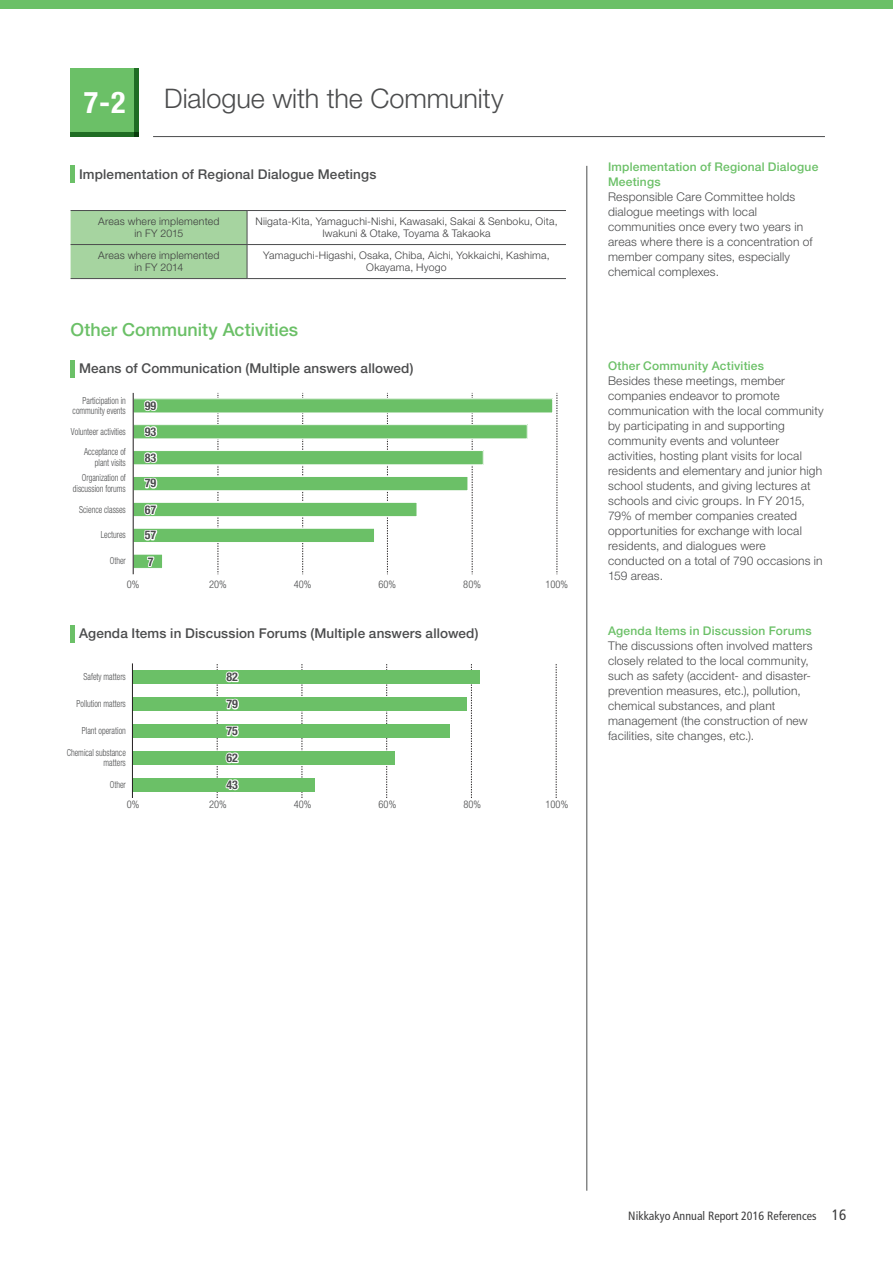
<style>
.page{position:relative;width:893px;height:1263px;background:#fff}
.page>*{position:absolute;margin:0;border:0;box-sizing:border-box;transform-origin:0 0}
.t1{font:700 condensed 30px "Helvetica Neue LT Std";color:#fff}
.t2{font:300 27px "Helvetica Neue LT Std";letter-spacing:-.005em;color:#4b4c4d}
.t3{font:500 18px "Helvetica Neue LT Std";color:#6bc067}
.t4{font:condensed 15px "Frutiger LT Std";color:#3e3e3f}
.t5{font:500 13.5px "Helvetica Neue LT Std";letter-spacing:.01em;color:#4b4c4d}
.t6{font:300 12px/15px "Helvetica Neue LT Std";letter-spacing:.015em;color:#4b4c4d}
.t7{font:500 12px/15px "Helvetica Neue LT Std";letter-spacing:.015em;color:#6bc067}
.t8{font:condensed 12px "Frutiger LT Std";color:#3e3e3f}
.t9{font:700 condensed 12px/25.5px "Helvetica Neue LT Std";color:#4b4c4d}
.t10{font:300 10.5px/12px "Helvetica Neue LT Std";letter-spacing:.02em;color:#3e3e3f;text-align:center}
.t11{font:300 condensed 10.5px "Helvetica Neue LT Std";color:#4b4c4d}
.t12{font:300 condensed 9.75px/10.5px "Helvetica Neue LT Std";color:#4b4c4d;text-align:right;scale:.85 1}
</style>
<div class="page">
<svg style="left:217px;top:664px;width:1px;height:134px"></svg>
<svg style="left:302px;top:664px;width:1px;height:134px"></svg>
<svg style="left:386px;top:664px;width:1px;height:134px"></svg>
<svg style="left:471px;top:664px;width:1px;height:134px"></svg>
<svg style="left:556px;top:664px;width:1px;height:134px"></svg>
<svg style="left:218px;top:393px;width:1px;height:182px"></svg>
<svg style="left:302px;top:393px;width:1px;height:182px"></svg>
<svg style="left:387px;top:393px;width:1px;height:182px"></svg>
<svg style="left:472px;top:393px;width:1px;height:182px"></svg>
<svg style="left:557px;top:393px;width:1px;height:182px"></svg>
<div style="left:133px;top:399px;width:420px;height:14px;background:#6bc067"></div>
<div style="left:133px;top:398px;width:420px;height:15px;border:1px solid #fff"></div>
<div style="left:133px;top:425px;width:394px;height:14px;background:#6bc067"></div>
<div style="left:133px;top:424px;width:394px;height:15px;border:1px solid #fff"></div>
<div style="left:133px;top:450px;width:350px;height:15px;background:#6bc067"></div>
<div style="left:133px;top:450px;width:350px;height:15px;border:1px solid #fff"></div>
<div style="left:133px;top:476px;width:335px;height:15px;background:#6bc067"></div>
<div style="left:133px;top:476px;width:335px;height:15px;border:1px solid #fff"></div>
<div style="left:133px;top:502px;width:284px;height:15px;background:#6bc067"></div>
<div style="left:133px;top:502px;width:284px;height:15px;border:1px solid #fff"></div>
<div style="left:133px;top:528px;width:241px;height:14px;background:#6bc067"></div>
<div style="left:133px;top:528px;width:242px;height:15px;border:1px solid #fff"></div>
<div style="left:133px;top:554px;width:30px;height:14px;background:#6bc067"></div>
<div style="left:133px;top:554px;width:30px;height:15px;border:1px solid #fff"></div>
<div style="left:132px;top:777px;width:183px;height:14px;background:#6bc067"></div>
<div style="left:132px;top:751px;width:263px;height:14px;background:#6bc067"></div>
<div style="left:132px;top:724px;width:318px;height:14px;background:#6bc067"></div>
<div style="left:132px;top:697px;width:335px;height:14px;background:#6bc067"></div>
<div style="left:132px;top:670px;width:348px;height:14px;background:#6bc067"></div>
<hr style="left:132px;top:663px;width:1px;height:135px;background:#231f20">
<hr style="left:133px;top:393px;width:1px;height:181px;background:#231f20">
<svg style="left:143px;top:451px;width:15px;height:13px"></svg>
<svg style="left:143px;top:425px;width:15px;height:13px"></svg>
<svg style="left:143px;top:399px;width:15px;height:13px"></svg>
<svg style="left:143px;top:477px;width:15px;height:13px"></svg>
<svg style="left:143px;top:503px;width:16px;height:13px"></svg>
<svg style="left:143px;top:529px;width:16px;height:13px"></svg>
<svg style="left:146px;top:555px;width:10px;height:13px"></svg>
<svg style="left:225px;top:671px;width:14px;height:12px"></svg>
<svg style="left:225px;top:698px;width:14px;height:12px"></svg>
<svg style="left:225px;top:725px;width:14px;height:12px"></svg>
<svg style="left:225px;top:752px;width:14px;height:12px"></svg>
<svg style="left:225px;top:777px;width:15px;height:14px"></svg>
<hr style="left:587px;top:166px;width:1px;height:1025px;background:#4b4c4d">
<div style="left:0;top:0;width:893px;height:9px;background:#6bc067"></div>
<hr style="left:153px;top:136px;width:672px;height:1px;background:#4b4c4d">
<div style="left:71px;top:69px;width:68px;height:68px;background:#6bc067"></div>
<hr style="left:71px;top:133px;width:68px;height:4px;background:#1f6d24">
<svg style="left:134px;top:69px;width:5px;height:68px"></svg>
<div style="left:71px;top:211px;width:176px;height:67px;background:#a6d4a0"></div>
<hr style="left:247px;top:211px;width:1px;height:33px;background:#4b4c4d">
<hr style="left:247px;top:245px;width:1px;height:33px;background:#4b4c4d">
<hr style="left:71px;top:278px;width:176px;height:1px;background:#4b4c4d">
<hr style="left:247px;top:278px;width:319px;height:1px;background:#4b4c4d">
<hr style="left:71px;top:210px;width:176px;height:1px;background:#4b4c4d">
<hr style="left:247px;top:210px;width:319px;height:1px;background:#4b4c4d">
<hr style="left:71px;top:244px;width:176px;height:1px;background:#4b4c4d">
<hr style="left:247px;top:244px;width:319px;height:1px;background:#4b4c4d">
<hr style="left:71px;top:166px;width:4px;height:17px;background:#6bc067">
<hr style="left:71px;top:360px;width:4px;height:17px;background:#6bc067">
<hr style="left:71px;top:625px;width:4px;height:17px;background:#6bc067">
<h1 class="t1" style="left:84px;top:84px;width:43px">7-2</h1>
<h2 class="t2" style="left:164px;top:82px;width:341px">Dialogue with the Community</h2>
<p class="t5" style="left:79px;top:166px;width:299px">Implementation of Regional Dialogue Meetings</p>
<p class="t10" style="left:98px;top:215px;width:123px">Areas where implemented in FY 2015</p>
<p class="t10" style="left:255px;top:215px;width:304px">Niigata-Kita, Yamaguchi-Nishi, Kawasaki, Sakai &amp; Senboku, Oita,<br>Iwakuni &amp; Otake, Toyama &amp; Takaoka</p>
<p class="t10" style="left:98px;top:249px;width:123px">Areas where implemented in FY 2014</p>
<p class="t10" style="left:263px;top:249px;width:288px">Yamaguchi-Higashi, Osaka, Chiba, Aichi, Yokkaichi, Kashima,<br>Okayama, Hyogo</p>
<h3 class="t3" style="left:71px;top:319px;width:229px">Other Community Activities</h3>
<p class="t5" style="left:79px;top:360px;width:336px">Means of Communication (Multiple answers allowed(</p>
<p class="t12" style="left:73px;top:395px;width:64px">Participation in community events</p>
<p class="t12" style="left:71px;top:421px;width:66px;line-height:20.7px">Volunteer activities<br>Acceptance of</p>
<p class="t12" style="left:82px;top:455px;width:53px;line-height:15.5px">plant visits<br>Organization of</p>
<p class="t12" style="left:73px;top:478px;width:64px;line-height:20.7px">discussion forums<br>Science classes</p>
<p class="t12" style="left:101px;top:530px;width:31px">Lectures</p>
<p class="t12" style="left:110px;top:556px;width:20px">Other</p>
<p class="t9" style="left:145px;top:393px;width:13px">99</p>
<p class="t9" style="left:145px;top:419px;width:13px">93</p>
<p class="t9" style="left:145px;top:445px;width:13px">83</p>
<p class="t9" style="left:145px;top:470px;width:13px">79</p>
<p class="t9" style="left:145px;top:497px;width:13px">67<br>57</p>
<p class="t9" style="left:148px;top:549px;width:7px">7</p>
<p class="t11" style="left:127px;top:578px;width:14px">0%</p>
<p class="t11" style="left:209px;top:578px;width:19px">20%</p>
<p class="t11" style="left:294px;top:578px;width:19px">40%</p>
<p class="t11" style="left:379px;top:578px;width:19px">60%</p>
<p class="t11" style="left:463px;top:578px;width:19px">80%</p>
<p class="t5" style="left:79px;top:626px;width:401px">Agenda Items in Discussion Forums (Multiple answers allowed(</p>
<p class="t12" style="left:84px;top:671px;width:51px">Safety matters</p>
<p class="t12" style="left:77px;top:698px;width:59px">Pollution matters</p>
<p class="t12" style="left:82px;top:725px;width:53px">Plant operation</p>
<p class="t12" style="left:67px;top:747px;width:71px">Chemical substance matters</p>
<p class="t12" style="left:110px;top:779px;width:20px">Other</p>
<p class="t11" style="left:127px;top:798px;width:14px">0%</p>
<p class="t9" style="left:226px;top:664px;width:13px">82</p>
<p class="t9" style="left:226px;top:691px;width:13px">79</p>
<p class="t9" style="left:226px;top:718px;width:13px">75</p>
<p class="t9" style="left:226px;top:745px;width:13px">62</p>
<p class="t9" style="left:226px;top:772px;width:13px">43</p>
<p class="t11" style="left:209px;top:798px;width:19px">20%</p>
<p class="t11" style="left:294px;top:798px;width:19px">40%</p>
<p class="t11" style="left:379px;top:798px;width:19px">60%</p>
<p class="t11" style="left:463px;top:798px;width:19px">80%</p>
<p class="t11" style="left:545px;top:578px;width:24px">100%</p>
<p class="t11" style="left:546px;top:798px;width:24px">100%</p>
<p class="t7" style="left:608px;top:159px;width:212px">Implementation of Regional Dialogue<br>Meetings</p>
<p class="t6" style="left:608px;top:189px;width:206px">Responsible Care Committee holds dialogue meetings with local communities once every two years in areas where there is a concentration of member company sites, especially chemical complexes.</p>
<p class="t7" style="left:608px;top:358px;width:157px">Other Community Activities</p>
<p class="t6" style="left:608px;top:373px;width:217px">Besides these meetings, member companies endeavor to promote communication with the local community by participating in and supporting community events and volunteer activities, hosting plant visits for local residents and elementary and junior high school students, and giving lectures at schools and civic groups In. FY 2015, 79% of member companies created opportunities for exchange with local residents, and dialogues were conducted on a total of 790 occasions in 159 areas.</p>
<p class="t7" style="left:608px;top:623px;width:205px">Agenda Items in Discussion Forums</p>
<p class="t6" style="left:608px;top:638px;width:206px">The discussions often involved matters closely related to the local community,</p>
<p class="t6" style="left:608px;top:683px;width:194px">prevention measures, etc ,). pollution,</p>
<p class="t6" style="left:608px;top:668px;width:204px">such as safety (accident- and disaster-</p>
<p class="t6" style="left:608px;top:698px;width:201px">chemical substances, and plant management (the construction of new facilities, site changes, etc .(.</p>
<p class="t8" style="left:628px;top:1208px;width:190px">Nikkakyo Annual Report 2016 References</p>
<p class="t4" style="left:832px;top:1206px;width:16px">16</p>
</div>
